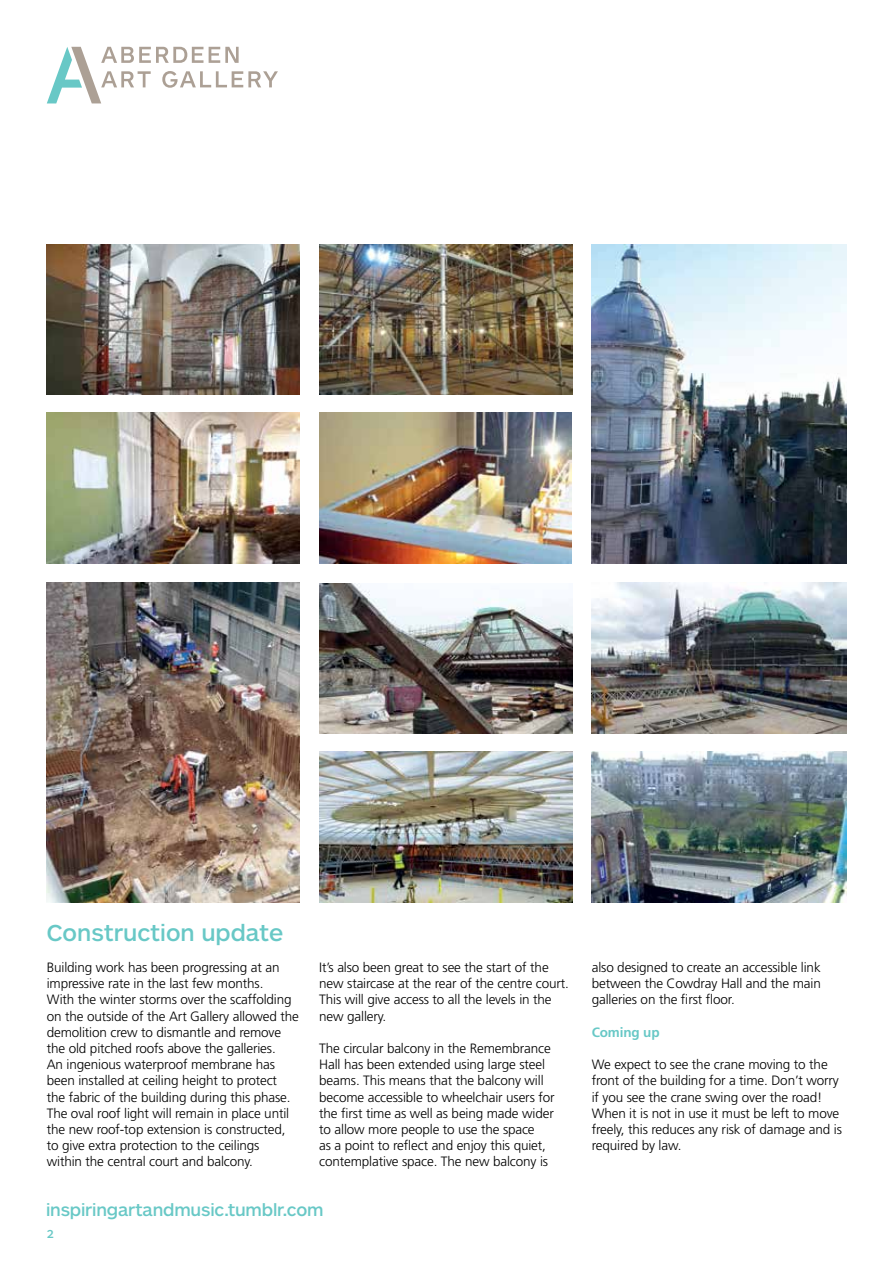
<style>
.page{position:relative;width:893px;height:1263px;background:#fff}
.page>*{position:absolute;margin:0;border:0;box-sizing:border-box;transform-origin:0 0}
.t1{font:500 24px "ARS Maquette Tr";color:#68c8c6}
.t2{font:500 18px "ARS Maquette Tr";letter-spacing:-.01em;color:#68c8c6}
.t3{font:300 13.5px/16.2px "Frutiger LT Std";letter-spacing:-.01em;color:#000}
.t4{font:700 13.5px "Frutiger LT Std";letter-spacing:-.01em;color:#68c8c6}
.t5{font:500 12px "ARS Maquette Tr";color:#68c8c6}
</style>
<div class="page">
<svg style="left:47px;top:47px;width:231px;height:56px"></svg>
<img style="left:47px;top:413px;width:252px;height:150px">
<img style="left:47px;top:244px;width:252px;height:151px">
<img style="left:592px;top:751px;width:254px;height:151px">
<img style="left:320px;top:413px;width:252px;height:150px">
<img style="left:320px;top:244px;width:252px;height:151px">
<img style="left:592px;top:583px;width:254px;height:150px">
<img style="left:320px;top:583px;width:252px;height:151px">
<img style="left:320px;top:751px;width:252px;height:151px">
<img style="left:592px;top:244px;width:254px;height:320px">
<img style="left:47px;top:583px;width:252px;height:319px">
<h1 class="t1" style="left:47px;top:920px;width:238px">Construction update</h1>
<p class="t3" style="left:47px;top:959px;width:254px">Building work has been progressing at an impressive rate in the last few months.<br>With the winter storms over the scaffolding on the outside of the Art Gallery allowed the demolition crew to dismantle and remove the old pitched roofs above the galleries.<br>An ingenious waterproof membrane has been installed at ceiling height to protect the fabric of the building during this phase.<br>The oval roof light will remain in place until the new roof-top extension is constructed, to give extra protection to the ceilings<br>within the central court and balcony.</p>
<p class="t3" style="left:319px;top:959px;width:251px">It’s also been great to see the start of the new staircase at the rear of the centre court.<br>This will give access to all the levels in the new gallery.</p>
<p class="t3" style="left:319px;top:1040px;width:237px">The circular balcony in the Remembrance Hall has been extended using large steel beams. This means that the balcony will become accessible to wheelchair users for the first time as well as being made wider to allow more people to use the space<br>as a point to reflect and enjoy this quiet, contemplative space. The new balcony is</p>
<h2 class="t2" style="left:46px;top:1200px;width:279px">inspiringartandmusic.tumblr.com</h2>
<p class="t5" style="left:47px;top:1228px;width:9px">2</p>
<p class="t3" style="left:592px;top:959px;width:231px;text-align:justify">also designed to create an accessible link between the Cowdray Hall and the main galleries on the first floor.</p>
<p class="t4" style="left:592px;top:1024px;width:69px">Coming up</p>
<p class="t3" style="left:592px;top:1056px;width:252px">We expect to see the crane moving to the front of the building for a time. Don’t worry if you see the crane swing over the road!<br>When it is not in use it must be left to move freely, this reduces any risk of damage and is required by law.</p>
</div>
